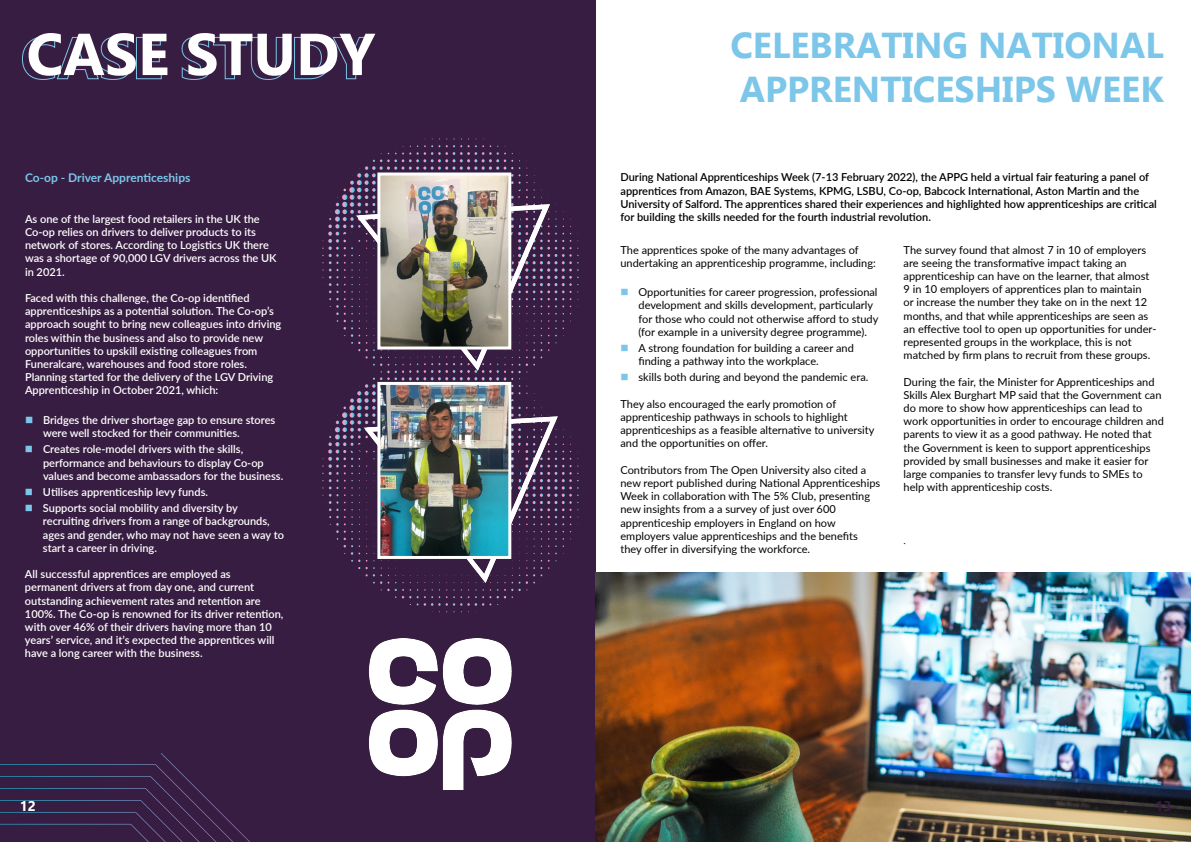
<style>
.page{position:relative;width:1191px;height:842px;background:#fff}
.page>*{position:absolute;margin:0;border:0;box-sizing:border-box;transform-origin:0 0}
.t1{font:700 59px "Gadugi";color:#fff}
.t2{font:700 36px/43.2px "Gadugi";color:#7bc6e9}
.t3{font:700 14px "Gadugi";color:#fff}
.t4{font:700 14px "Gadugi";color:#381d42}
.t5{font:700 12px "Lato";color:#7bc6e9}
.t6{font:11px/13.2px "Lato";color:#000}
.t7{font:600 11px/13.2px "Lato";color:#fff}
.t8{font:600 11px/13.2px "Lato";color:#000}
.t9{font:11px "Gadugi";color:#000}
</style>
<div class="page">
<div style="left:0;top:0;width:595px;height:842px;background:#381d42"></div>
<img style="left:595px;top:573px;width:596px;height:269px">
<img style="left:322px;top:138px;width:257px;height:475px">
<img style="left:381px;top:386px;width:126px;height:169px">
<div style="left:377px;top:382px;width:134px;height:177px;border:3px solid #fff"></div>
<img style="left:369px;top:638px;width:143px;height:152px">
<svg style="left:0;top:753px;width:250px;height:89px"></svg>
<h1 class="t1" style="left:26px;top:19px;width:350px">CASE STUDY</h1>
<p class="t5" style="left:25px;top:169px;width:167px">Co-op - Driver Apprenticeships</p>
<p class="t7" style="left:25px;top:212px;width:253px">As one of the largest food retailers in the UK the Co-op relies on drivers to deliver products to its network of stores. According to Logistics UK there was a shortage of 90,000 LGV drivers across the UK in 2021.</p>
<p class="t7" style="left:25px;top:291px;width:258px">Faced with this challenge, the Co-op identified apprenticeships as a potential solution. The Co-op’s approach sought to bring new colleagues into driving roles within the business and also to provide new opportunities to upskill existing colleagues from Funeralcare, warehouses and food store roles.<br>Planning started for the delivery of the LGV Driving Apprenticeship in October 2021, which:</p>
<p class="t7" style="left:43px;top:413px;width:234px">Bridges the driver shortage gap to ensure stores were well stocked for their communities.</p>
<p class="t7" style="left:43px;top:442px;width:242px">Creates role-model drivers with the skills, performance and behaviours to display Co-op values and become ambassadors for the business.</p>
<p class="t7" style="left:43px;top:483px;width:196px;line-height:16.2px">Utilises apprenticeship levy funds.<br>Supports social mobility and diversity by</p>
<p class="t7" style="left:43px;top:514px;width:243px">recruiting drivers from a range of backgrounds, ages and gender, who may not have seen a way to start a career in driving.</p>
<p class="t7" style="left:25px;top:567px;width:260px">All successful apprentices are employed as permanent drivers at from day one, and current outstanding achievement rates and retention are 100%. The Co-op is renowned for its driver retention, with over 46% of their drivers having more than 10 years’ service, and it’s expected the apprentices will have a long career with the business.</p>
<p class="t3" style="left:20px;top:797px;width:18px">12</p>
<h2 class="t2" style="left:730px;top:24px;width:435px">CELEBRATING NATIONAL<br>APPRENTICESHIPS WEEK</h2>
<p class="t8" style="left:620px;top:170px;width:538px">During National Apprenticeships Week (7-13 February 2022), the APPG held a virtual fair featuring a panel of apprentices from Amazon, BAE Systems, KPMG, LSBU, Co-op, Babcock International, Aston Martin and the University of Salford. The apprentices shared their experiences and highlighted how apprenticeships are critical for building the skills needed for the fourth industrial revolution.</p>
<p class="t6" style="left:620px;top:242px;width:257px">The apprentices spoke of the many advantages of undertaking an apprenticeship programme, including:</p>
<p class="t6" style="left:638px;top:285px;width:241px">Opportunities for career progression, professional development and skills development, particularly for those who could not otherwise afford to study (for example in a university degree programme).</p>
<p class="t6" style="left:638px;top:341px;width:217px">A strong foundation for building a career and finding a pathway into the workplace.</p>
<p class="t6" style="left:638px;top:370px;width:231px">skills both during and beyond the pandemic era.</p>
<p class="t6" style="left:620px;top:397px;width:255px">They also encouraged the early promotion of apprenticeship pathways in schools to highlight apprenticeships as a feasible alternative to university and the opportunities on offer.</p>
<p class="t6" style="left:620px;top:463px;width:261px">Contributors from The Open University also cited a new report published during National Apprenticeships Week in collaboration with The 5% Club, presenting new insights from a a survey of just over 600 apprenticeship employers in England on how employers value apprenticeships and the benefits they offer in diversifying the workforce.</p>
<p class="t6" style="left:903px;top:242px;width:254px">The survey found that almost 7 in 10 of employers are seeing the transformative impact taking an apprenticeship can have on the learner, that almost 9 in 10 employers of apprentices plan to maintain<br>or increase the number they take on in the next 12 months, and that while apprenticeships are seen as an effective tool to open up opportunities for under&shy;represented groups in the workplace, this is not matched by firm plans to recruit from these groups.</p>
<p class="t6" style="left:903px;top:374px;width:262px">During the fair, the Minister for Apprenticeships and Skills Alex Burghart MP said that the Government can do more to show how apprenticeships can lead to work opportunities in order to encourage children and parents to view it as a good pathway. He noted that the Government is keen to support apprenticeships provided by small businesses and make it easier for large companies to transfer levy funds to SMEs to help with apprenticeship costs.</p>
<p class="t9" style="left:903px;top:533px;width:4px">.</p>
<p class="t4" style="left:1155px;top:798px;width:18px">13</p>
</div>
